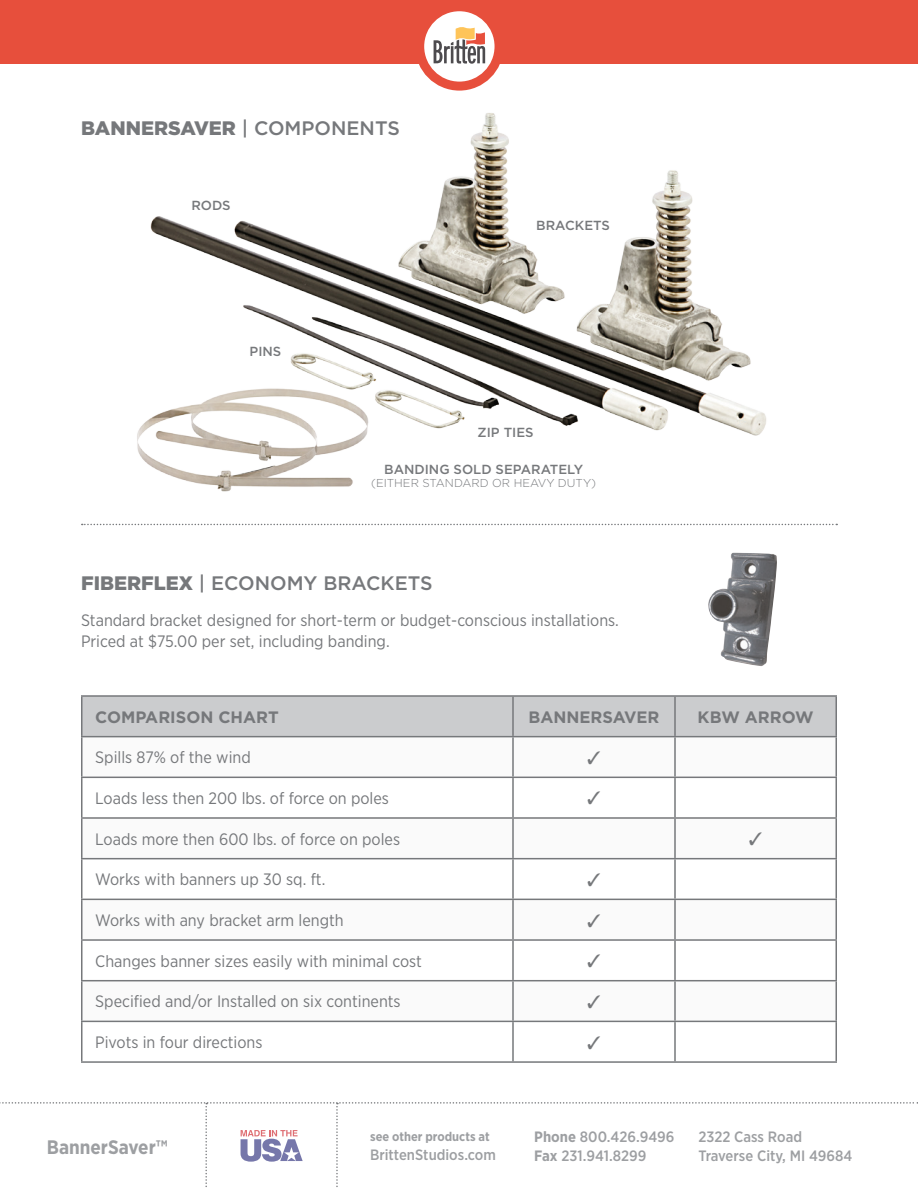
<style>
.page{position:relative;width:918px;height:1188px;background:#fff}
.page>*{position:absolute;margin:0;border:0;box-sizing:border-box;transform-origin:0 0}
.t1{font:500 19.5px "Gotham";color:#76787b}
.t2{font:900 19.5px "Gotham";color:#76787b}
.t3{font:700 19.5px "Gotham Narrow";color:#9d9fa2}
.t4{font:16.5px/21px "Gotham Narrow";color:#76787b}
.t5{font:700 16.5px "Gotham";color:#76787b}
.t6{font:500 15px/19.5px "Gotham Narrow";color:#9d9fa2}
.t7{font:500 13.2px "Gotham";color:#76787b}
.t8{font:700 12.75px "Gotham Narrow";color:#9d9fa2}
.t9{font:300 11.4px "Gotham";color:#76787b}
.s1{font-weight:500}
.s2{font-weight:900}
.s3{font-weight:700}
</style>
<div class="page">
<svg style="left:0;top:1102px;width:918px;height:85px"></svg>
<div style="left:0;top:0;width:918px;height:64px;background:#e74f3c"></div>
<svg style="left:420px;top:7px;width:79px;height:79px"></svg>
<div style="left:415px;top:2px;width:89px;height:89px;border:9px solid #e74f3c;border-radius:50%"></div>
<svg style="left:434px;top:26px;width:51px;height:19px"></svg>
<svg style="left:82px;top:524px;width:755px;height:1px"></svg>
<img style="left:137px;top:45px;width:629px;height:447px">
<img style="left:708px;top:553px;width:69px;height:113px">
<div style="left:82px;top:697px;width:754px;height:39px;background:#cbccce"></div>
<svg style="left:82px;top:737px;width:754px;height:284px"></svg>
<hr style="left:81px;top:695px;width:432px;height:2px;background:#76787b">
<hr style="left:81px;top:697px;width:1px;height:39px;background:#76787b">
<hr style="left:513px;top:695px;width:162px;height:2px;background:#76787b">
<hr style="left:512px;top:697px;width:2px;height:39px;background:#76787b">
<hr style="left:675px;top:695px;width:162px;height:2px;background:#76787b">
<hr style="left:674px;top:697px;width:2px;height:39px;background:#76787b">
<hr style="left:836px;top:697px;width:1px;height:39px;background:#76787b">
<hr style="left:81px;top:736px;width:432px;height:1px;background:#76787b">
<hr style="left:513px;top:736px;width:162px;height:1px;background:#76787b">
<hr style="left:675px;top:736px;width:162px;height:1px;background:#76787b">
<hr style="left:81px;top:737px;width:1px;height:40px;background:#76787b">
<hr style="left:512px;top:737px;width:2px;height:40px;background:#76787b">
<hr style="left:674px;top:737px;width:2px;height:40px;background:#76787b">
<hr style="left:836px;top:737px;width:1px;height:40px;background:#76787b">
<hr style="left:81px;top:777px;width:432px;height:1px;background:#76787b">
<hr style="left:81px;top:778px;width:1px;height:39px;background:#76787b">
<hr style="left:513px;top:777px;width:162px;height:1px;background:#76787b">
<hr style="left:512px;top:778px;width:2px;height:39px;background:#76787b">
<hr style="left:675px;top:777px;width:162px;height:1px;background:#76787b">
<hr style="left:674px;top:778px;width:2px;height:39px;background:#76787b">
<hr style="left:836px;top:778px;width:1px;height:39px;background:#76787b">
<hr style="left:81px;top:817px;width:432px;height:2px;background:#76787b">
<hr style="left:81px;top:819px;width:1px;height:39px;background:#76787b">
<hr style="left:513px;top:817px;width:162px;height:2px;background:#76787b">
<hr style="left:512px;top:819px;width:2px;height:39px;background:#76787b">
<hr style="left:675px;top:817px;width:162px;height:2px;background:#76787b">
<hr style="left:674px;top:819px;width:2px;height:39px;background:#76787b">
<hr style="left:836px;top:819px;width:1px;height:39px;background:#76787b">
<hr style="left:81px;top:858px;width:432px;height:1px;background:#76787b">
<hr style="left:81px;top:859px;width:1px;height:40px;background:#76787b">
<hr style="left:513px;top:858px;width:162px;height:1px;background:#76787b">
<hr style="left:512px;top:859px;width:2px;height:40px;background:#76787b">
<hr style="left:675px;top:858px;width:162px;height:1px;background:#76787b">
<hr style="left:674px;top:859px;width:2px;height:40px;background:#76787b">
<hr style="left:836px;top:859px;width:1px;height:40px;background:#76787b">
<hr style="left:81px;top:899px;width:432px;height:1px;background:#76787b">
<hr style="left:81px;top:900px;width:1px;height:39px;background:#76787b">
<hr style="left:513px;top:899px;width:162px;height:1px;background:#76787b">
<hr style="left:512px;top:900px;width:2px;height:39px;background:#76787b">
<hr style="left:675px;top:899px;width:162px;height:1px;background:#76787b">
<hr style="left:674px;top:900px;width:2px;height:39px;background:#76787b">
<hr style="left:836px;top:900px;width:1px;height:39px;background:#76787b">
<hr style="left:81px;top:939px;width:432px;height:2px;background:#76787b">
<hr style="left:81px;top:941px;width:1px;height:39px;background:#76787b">
<hr style="left:513px;top:939px;width:162px;height:2px;background:#76787b">
<hr style="left:512px;top:941px;width:2px;height:39px;background:#76787b">
<hr style="left:675px;top:939px;width:162px;height:2px;background:#76787b">
<hr style="left:674px;top:941px;width:2px;height:39px;background:#76787b">
<hr style="left:836px;top:941px;width:1px;height:39px;background:#76787b">
<hr style="left:81px;top:980px;width:432px;height:1px;background:#76787b">
<hr style="left:81px;top:981px;width:1px;height:40px;background:#76787b">
<hr style="left:513px;top:980px;width:162px;height:1px;background:#76787b">
<hr style="left:512px;top:981px;width:2px;height:40px;background:#76787b">
<hr style="left:675px;top:980px;width:162px;height:1px;background:#76787b">
<hr style="left:674px;top:981px;width:2px;height:40px;background:#76787b">
<hr style="left:836px;top:981px;width:1px;height:40px;background:#76787b">
<hr style="left:81px;top:1021px;width:432px;height:1px;background:#76787b">
<hr style="left:81px;top:1022px;width:1px;height:39px;background:#76787b">
<hr style="left:513px;top:1021px;width:162px;height:1px;background:#76787b">
<hr style="left:512px;top:1022px;width:2px;height:39px;background:#76787b">
<hr style="left:675px;top:1021px;width:162px;height:1px;background:#76787b">
<hr style="left:674px;top:1022px;width:2px;height:39px;background:#76787b">
<hr style="left:836px;top:1022px;width:1px;height:39px;background:#76787b">
<hr style="left:81px;top:1061px;width:432px;height:2px;background:#76787b">
<hr style="left:513px;top:1061px;width:162px;height:2px;background:#76787b">
<hr style="left:675px;top:1061px;width:162px;height:2px;background:#76787b">
<svg style="left:588px;top:751px;width:12px;height:13px"></svg>
<svg style="left:588px;top:792px;width:12px;height:13px"></svg>
<svg style="left:750px;top:832px;width:12px;height:13px"></svg>
<svg style="left:588px;top:873px;width:12px;height:13px"></svg>
<svg style="left:588px;top:914px;width:12px;height:13px"></svg>
<svg style="left:588px;top:954px;width:12px;height:13px"></svg>
<svg style="left:588px;top:995px;width:12px;height:13px"></svg>
<p class="t2" style="left:81px;top:117px;width:320px">BANNERSAVER <span class="s1">| COMPONENTS</span></p>
<p class="t7" style="left:191px;top:198px;width:41px">RODS</p>
<p class="t7" style="left:250px;top:343px;width:33px">PINS</p>
<p class="t7" style="left:536px;top:217px;width:75px">BRACKETS</p>
<p class="t7" style="left:478px;top:425px;width:58px">ZIP TIES</p>
<p class="t7" style="left:384px;top:462px;width:200px">BANDING SOLD SEPARATELY</p>
<p class="t9" style="left:371px;top:476px;width:227px">(EITHER STANDARD OR HEAVY DUTY)</p>
<p class="t1" style="left:81px;top:572px;width:353px"><span class="s2">FIBERFLEX</span> | ECONOMY BRACKETS</p>
<p class="t4" style="left:81px;top:609px;width:539px">Standard bracket designed for short-term or budget-conscious installations.<br>Priced at $75.00 per set, including banding.</p>
<p class="t5" style="left:95px;top:708px;width:185px">COMPARISON CHART</p>
<p class="t5" style="left:528px;top:708px;width:133px">BANNERSAVER</p>
<p class="t5" style="left:698px;top:708px;width:117px">KBW ARROW</p>
<p class="t4" style="left:95px;top:747px;width:157px">Spills 87% of the wind</p>
<p class="t4" style="left:95px;top:787px;width:295px">Loads less then 200 lbs. of force on poles</p>
<p class="t4" style="left:95px;top:828px;width:306px">Loads more then 600 lbs. of force on poles</p>
<p class="t4" style="left:95px;top:869px;width:232px">Works with banners up 30 sq. ft.</p>
<p class="t4" style="left:95px;top:909px;width:250px">Works with any bracket arm length</p>
<p class="t4" style="left:95px;top:950px;width:328px">Changes banner sizes easily with minimal cost</p>
<p class="t4" style="left:95px;top:991px;width:307px">Specified and/or Installed on six continents</p>
<p class="t4" style="left:95px;top:1031px;width:169px">Pivots in four directions</p>
<p class="t3" style="left:47px;top:1134px;width:123px">BannerSaver™</p>
<p class="t6" style="left:534px;top:1126px;width:142px"><span class="s3">Phone</span> 800.426.9496<br><span class="s3">Fax</span> 231.941.8299</p>
<p class="t8" style="left:370px;top:1128px;width:121px">see other products at</p>
<p class="t6" style="left:370px;top:1145px;width:127px">BrittenStudios.com</p>
<p class="t6" style="left:698px;top:1126px;width:156px">2322 Cass Road<br>Traverse City, MI 49684</p>
</div>
